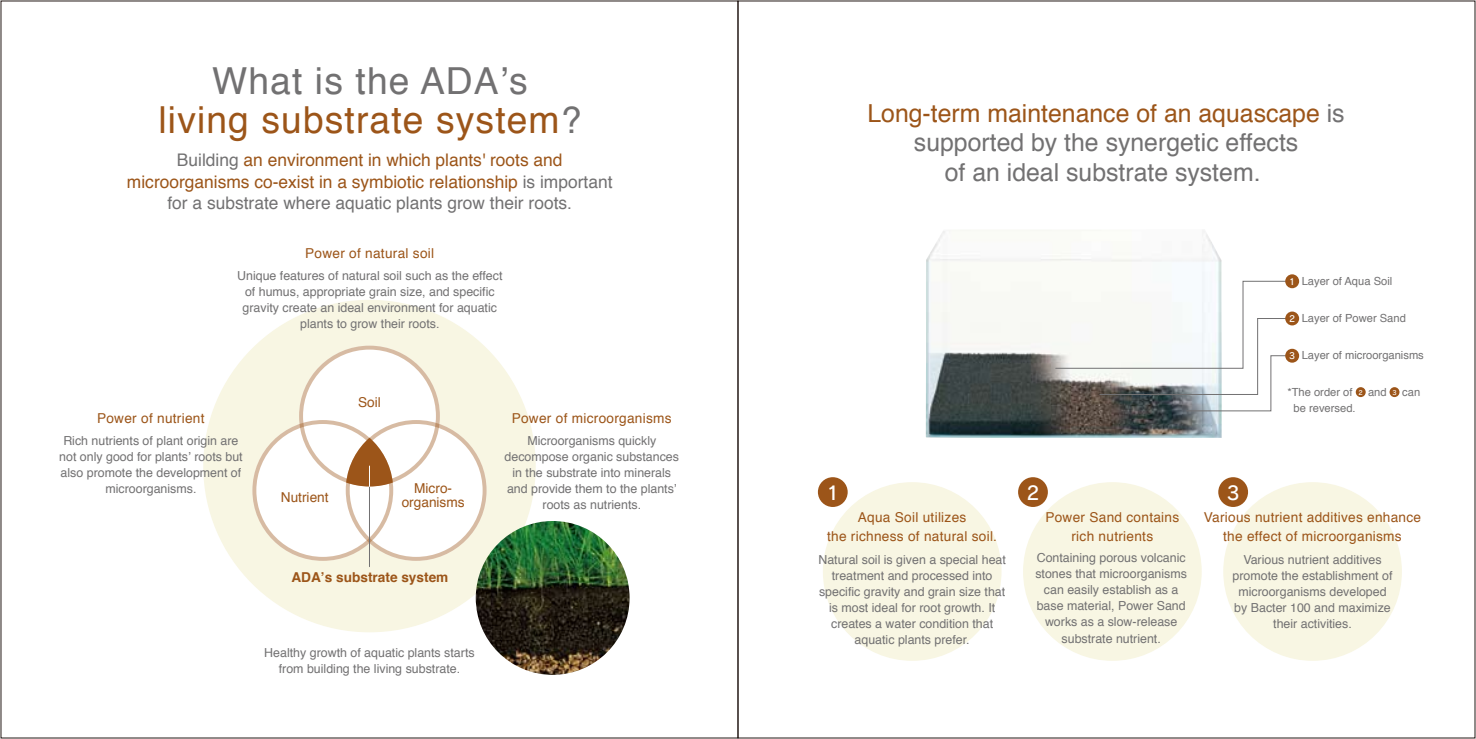
<style>
.page{position:relative;width:1476px;height:739px;background:#fff}
.page>*{position:absolute;margin:0;border:0;box-sizing:border-box;transform-origin:0 0}
.t1{font:37.27px/39.7px "Helvetica";letter-spacing:.03em;color:#9c5519;text-align:center}
.t2{font:24.85px/29.8px "Helvetica";color:#727172;text-align:center}
.t3{font:18.55px "Rodin Pro DB";color:#fff}
.t4{font:17.32px/21px "Helvetica";color:#9c5519;text-align:center}
.t5{font:13.65px/18.6px "Helvetica";letter-spacing:.02em;color:#9c5519;text-align:center}
.t6{font:13.65px/13.7px "Helvetica";color:#9c5519;text-align:center}
.t7{font:700 13.65px "Helvetica";color:#9c5519}
.t8{font:12.42px/16.1px "Helvetica";color:#727172;text-align:center}
.t9{font:11.2px "Helvetica";color:#727172}
.t10{font:6.12px "Rodin Pro DB";color:#fff}
.s1{color:#727172}
.s2{color:#9c5519}
.s3{font-family:"Rodin Pro DB";font-size:8.75px;color:#fff}
</style>
<div class="page">
<img style="left:925px;top:230px;width:296px;height:208px">
<svg style="left:1055px;top:281px;width:236px;height:130px"></svg>
<div style="left:203px;top:300px;width:332px;height:332px;background:#f8f6e3;border-radius:50%"></div>
<hr style="left:369px;top:486px;width:1px;height:80px;background:#727172">
<svg style="left:252px;top:345px;width:234px;height:216px"></svg>
<div style="left:1218px;top:477px;width:29px;height:30px;background:#9c5519;border-radius:50%"></div>
<div style="left:1018px;top:477px;width:29px;height:30px;background:#9c5519;border-radius:50%"></div>
<div style="left:822px;top:482px;width:179px;height:179px;background:#f8f6e3;border-radius:50%"></div>
<div style="left:818px;top:477px;width:29px;height:30px;background:#9c5519;border-radius:50%"></div>
<div style="left:1023px;top:482px;width:178px;height:179px;background:#f8f6e3;border-radius:50%"></div>
<div style="left:1223px;top:482px;width:178px;height:179px;background:#f8f6e3;border-radius:50%"></div>
<img style="left:476px;top:521px;width:153px;height:154px;border-radius:77px">
<div style="left:1285px;top:274px;width:14px;height:14px;background:#9c5519;border-radius:50%"></div>
<div style="left:1285px;top:311px;width:14px;height:14px;background:#9c5519;border-radius:50%"></div>
<div style="left:1355px;top:387px;width:10px;height:10px;background:#9c5519;border-radius:50%"></div>
<div style="left:1389px;top:387px;width:10px;height:10px;background:#9c5519;border-radius:50%"></div>
<div style="left:1285px;top:349px;width:14px;height:14px;background:#9c5519;border-radius:50%"></div>
<h1 class="t1" style="left:159px;top:62px;width:424px"><span class="s1">What is the ADA’s<br></span>living substrate system<span class="s1">?</span></h1>
<h3 class="t4" style="left:127px;top:150px;width:487px"><span class="s1">Building</span> an environment in which plants' roots and microorganisms co-exist in a symbiotic relationship <span class="s1">is important for a substrate where aquatic plants grow their roots.</span></h3>
<p class="t5" style="left:305px;top:244px;width:131px">Power of natural soil</p>
<p class="t8" style="left:237px;top:268px;width:267px">Unique features of natural soil such as the effect of humus, appropriate grain size, and specific gravity create an ideal environment for aquatic plants to grow their roots.</p>
<p class="t5" style="left:97px;top:409px;width:109px">Power of nutrient</p>
<p class="t8" style="left:59px;top:432px;width:185px">Rich nutrients of plant origin are not only good for plants’ roots but also promote the development of microorganisms.</p>
<p class="t5" style="left:358px;top:393px;width:24px">Soil</p>
<p class="t6" style="left:281px;top:490px;width:49px">Nutrient</p>
<p class="t6" style="left:402px;top:482px;width:64px">Micro&shy;organisms</p>
<p class="t7" style="left:291px;top:566px;width:158px">ADA’s substrate system</p>
<p class="t8" style="left:264px;top:645px;width:212px">Healthy growth of aquatic plants starts from building the living substrate.</p>
<p class="t5" style="left:511px;top:409px;width:161px">Power of microorganisms</p>
<p class="t8" style="left:504px;top:432px;width:176px">Microorganisms quickly decompose organic substances in the substrate into minerals and provide them to the plants’ roots as nutrients.</p>
<h2 class="t2" style="left:867px;top:99px;width:479px"><span class="s2">Long-term maintenance of an aquascape</span> is supported by the synergetic effects<br>of an ideal substrate system.</h2>
<p class="t9" style="left:1289px;top:272px;width:105px"><span class="s3">1</span> Layer of Aqua Soil</p>
<p class="t9" style="left:1289px;top:310px;width:118px"><span class="s3">2</span> Layer of Power Sand</p>
<p class="t9" style="left:1289px;top:347px;width:136px"><span class="s3">3</span> Layer of microorganisms</p>
<p class="t9" style="left:1287px;top:383px;width:67px">*The order of</p>
<p class="t9" style="left:1367px;top:383px;width:20px">and</p>
<p class="t9" style="left:1402px;top:383px;width:19px">can</p>
<p class="t9" style="left:1293px;top:399px;width:64px">be reversed.</p>
<p class="t10" style="left:1358px;top:388px;width:6px">2</p>
<p class="t10" style="left:1392px;top:388px;width:6px">3</p>
<h3 class="t3" style="left:826px;top:480px;width:14px">1</h3>
<p class="t5" style="left:827px;top:508px;width:171px">Aqua Soil utilizes<br>the richness of natural soil.</p>
<p class="t8" style="left:818px;top:551px;width:189px">Natural soil is given a special heat treatment and processed into specific gravity and grain size that is most ideal for root growth. It creates a water condition that aquatic plants prefer.</p>
<h3 class="t3" style="left:1026px;top:480px;width:14px">2</h3>
<h3 class="t3" style="left:1226px;top:480px;width:14px">3</h3>
<p class="t5" style="left:1045px;top:508px;width:135px">Power Sand contains rich nutrients</p>
<p class="t8" style="left:1035px;top:550px;width:153px">Containing porous volcanic stones that microorganisms can easily establish as a base material, Power Sand works as a slow-release substrate nutrient.</p>
<p class="t5" style="left:1203px;top:508px;width:219px">Various nutrient additives enhance the effect of microorganisms</p>
<p class="t8" style="left:1232px;top:551px;width:161px">Various nutrient additives promote the establishment of microorganisms developed by Bacter 100 and maximize their activities.</p>
</div>
